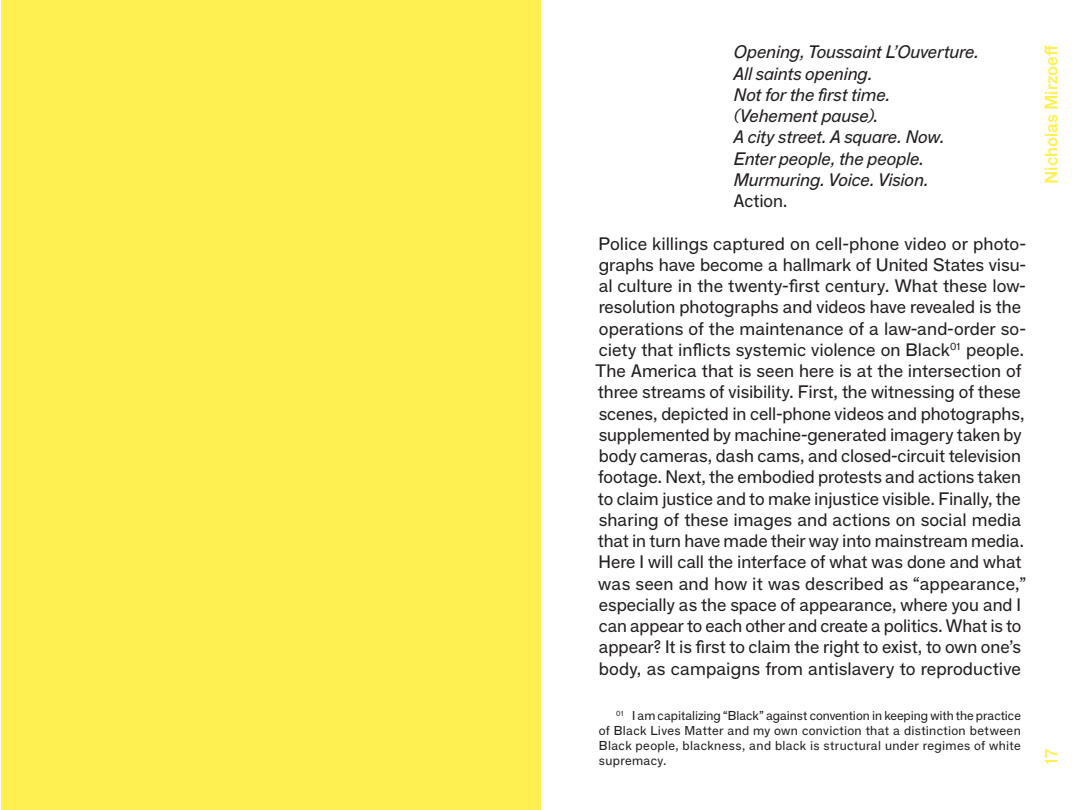
<style>
.page{position:relative;width:1080px;height:810px;background:#fff}
.page>*{position:absolute;margin:0;border:0;box-sizing:border-box;transform-origin:0 0}
.P__01{font:17.5px/21.2px "F Grotesk";letter-spacing:-.005em;color:#231f20}
.P__01-2{font:italic 17.5px "F Grotesk";letter-spacing:-.005em;color:#231f20}
.t1{font:17.5px "F Grotesk Demi";color:#fdf050}
.t2{font:12.5px/15px "F Grotesk";letter-spacing:.03em;color:#231f20;text-align:justify}
</style>
<div class="page">
<div style="left:1px;top:0;width:540px;height:810px;background:#fdf050"></div>
<p class="P__01-2" style="left:733px;top:40px;width:247px">Opening, Toussaint L’Ouverture.</p>
<p class="P__01-2" style="left:733px;top:61px;width:140px">All saints opening.</p>
<p class="P__01-2" style="left:733px;top:82px;width:158px">Not for the first time.</p>
<p class="P__01-2" style="left:733px;top:103px;width:146px">(Vehement pause).</p>
<p class="P__01-2" style="left:733px;top:125px;width:212px">A city street. A square. Now.</p>
<p class="P__01-2" style="left:733px;top:146px;width:192px">Enter people, the people.</p>
<p class="P__01-2" style="left:733px;top:167px;width:197px">Murmuring. Voice. Vision.</p>
<p class="P__01" style="left:733px;top:189px;width:56px">Action.</p>
<p class="P__01" style="left:596px;top:232px;width:432px">Police killings captured on cell-phone video or photo&shy;graphs have become a hallmark of United States visu&shy;al culture in the twenty-first century. What these low&shy;resolution photographs and videos have revealed is the operations of the maintenance of a law-and-order so&shy;ciety that inflicts systemic violence on Black<sup>01</sup> people.<br>The America that is seen here is at the intersection of three streams of visibility. First, the witnessing of these scenes, depicted in cell-phone videos and photographs, supplemented by machine-generated imagery taken by body cameras, dash cams, and closed-circuit television footage. Next, the embodied protests and actions taken to claim justice and to make injustice visible. Finally, the sharing of these images and actions on social media that in turn have made their way into mainstream media.<br>Here I will call the interface of what was done and what was seen and how it was described as “appearance,” especially as the space of appearance, where you and I can appear to each other and create a politics. What is to appear? It is first to claim the right to exist, to own one’s body, as campaigns from antislavery to reproductive</p>
<p class="t2" style="left:599px;top:707px;width:424px;text-indent:17px"><sup>01</sup> I am capitalizing “Black” against convention in keeping with the practice of Black Lives Matter and my own conviction that a distinction between Black people, blackness, and black is structural under regimes of white supremacy.</p>
<p class="t1" style="left:1038px;top:184px;width:140px;rotate:-90deg">Nicholas Mirzoeff</p>
<p class="t1" style="left:1038px;top:765px;width:19px;rotate:-90deg">17</p>
</div>
